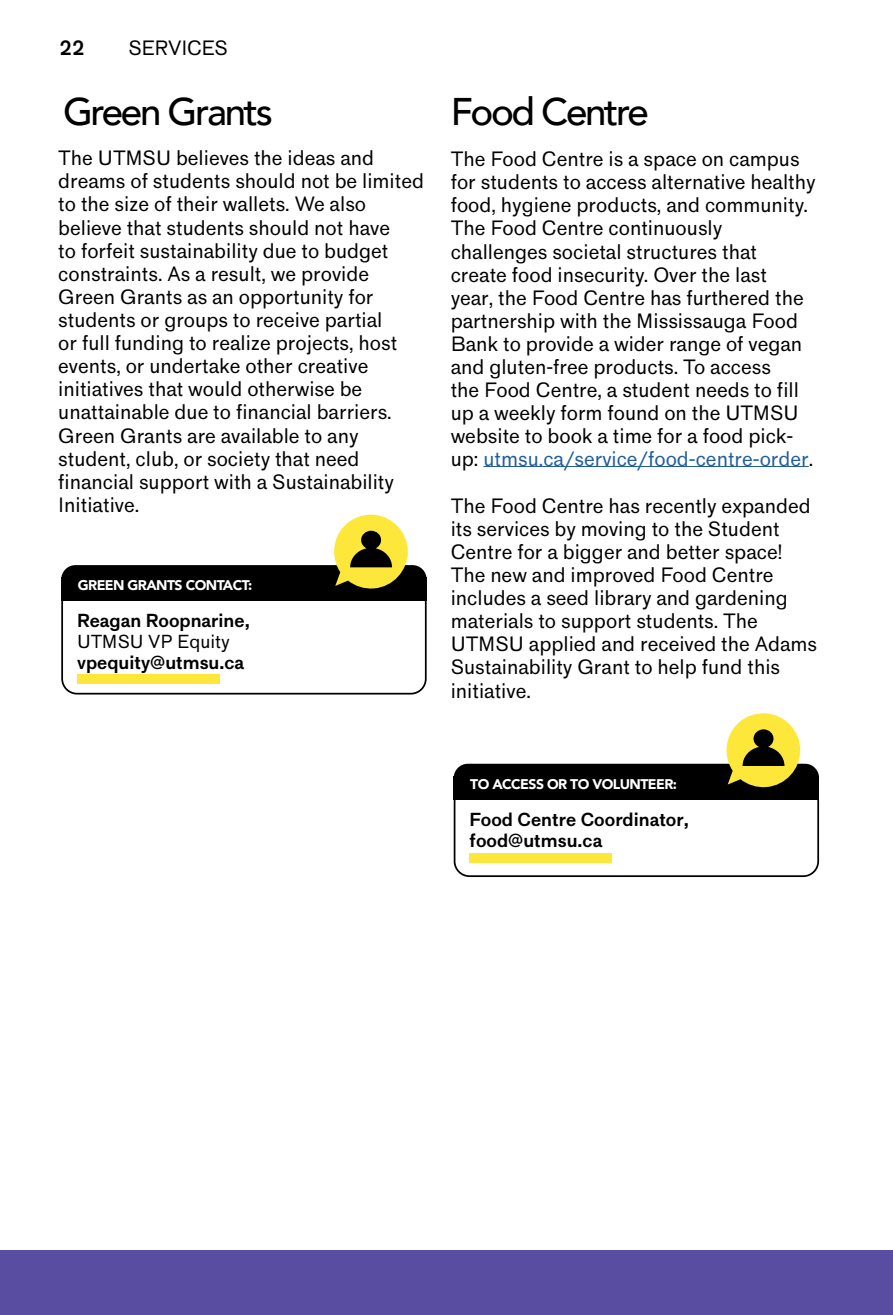
<style>
.page{position:relative;width:893px;height:1315px;background:#fff}
.page>*{position:absolute;margin:0;border:0;box-sizing:border-box;transform-origin:0 0}
.t1{font:500 38.5px "Avenir";letter-spacing:-.06em;color:#000}
.t2{font:19.25px/23.1px "Standard";color:#000}
.t3{font:19.25px "Standard";letter-spacing:-.02em;color:#000}
.t4{font:700 19.25px "Standard";color:#000}
.t5{font:700 17.5px/21px "Standard";color:#000}
.t6{font:17.5px "Standard";color:#000}
.t7{font:900 14px "Avenir";letter-spacing:-.04em;color:#fff}
.s1{color:#215e9e}
</style>
<div class="page">
<hr style="left:483px;top:466px;width:326px;height:1px;background:#215e9e">
<div style="left:77px;top:674px;width:143px;height:9px;background:#fee73b"></div>
<div style="left:61px;top:565px;width:366px;height:28px;background:#000;border-radius:14px"></div>
<div style="left:61px;top:577px;width:366px;height:24px;background:#000"></div>
<div style="left:61px;top:587px;width:366px;height:107px;border:2px solid #000;border-radius:15px"></div>
<svg style="left:334px;top:514px;width:74px;height:75px"></svg>
<div style="left:470px;top:853px;width:142px;height:9px;background:#fee73b"></div>
<div style="left:454px;top:763px;width:365px;height:29px;background:#000;border-radius:14px"></div>
<div style="left:454px;top:776px;width:365px;height:23px;background:#000"></div>
<div style="left:454px;top:785px;width:365px;height:92px;border:2px solid #000;border-radius:15px"></div>
<svg style="left:726px;top:713px;width:74px;height:75px"></svg>
<div style="left:0;top:1250px;width:893px;height:65px;background:#584da0"></div>
<p class="t4" style="left:60px;top:36px;width:27px">22</p>
<p class="t3" style="left:129px;top:36px;width:101px">SERVICES</p>
<h1 class="t1" style="left:63px;top:79px;width:211px">Green Grants</h1>
<h1 class="t1" style="left:451px;top:79px;width:200px">Food Centre</h1>
<p class="t2" style="left:58px;top:147px;width:367px">The UTMSU believes the ideas and dreams of students should not be limited to the size of their wallets. We also believe that students should not have<br>to forfeit sustainability due to budget constraints. As a result, we provide Green Grants as an opportunity for students or groups to receive partial<br>or full funding to realize projects, host events, or undertake other creative initiatives that would otherwise be unattainable due to financial barriers.<br>Green Grants are available to any student, club, or society that need financial support with a Sustainability Initiative.</p>
<p class="t2" style="left:451px;top:148px;width:366px">The Food Centre is a space on campus for students to access alternative healthy food, hygiene products, and community.<br>The Food Centre continuously challenges societal structures that create food insecurity. Over the last<br>year, the Food Centre has furthered the partnership with the Mississauga Food Bank to provide a wider range of vegan and gluten-free products. To access<br>the Food Centre, a student needs to fill up a weekly form found on the UTMSU website to book a time for a food pick&shy;up: <span class="s1">utmsu.ca/service/food-centre-order</span>.</p>
<p class="t2" style="left:451px;top:494px;width:368px">The Food Centre has recently expanded its services by moving to the Student Centre for a bigger and better space!<br>The new and improved Food Centre includes a seed library and gardening materials to support students. The UTMSU applied and received the Adams Sustainability Grant to help fund this initiative.</p>
<p class="t7" style="left:78px;top:573px;width:176px">GREEN GRANTS CONTACT:</p>
<p class="t5" style="left:77px;top:610px;width:174px">Reagan Roopnarine,</p>
<p class="t6" style="left:77px;top:631px;width:154px">UTMSU VP Equity</p>
<p class="t5" style="left:77px;top:652px;width:169px">vpequity@utmsu.ca</p>
<p class="t7" style="left:470px;top:772px;width:208px">TO ACCESS OR TO VOLUNTEER:</p>
<p class="t5" style="left:469px;top:809px;width:221px">Food Centre Coordinator, food@utmsu.ca</p>
</div>
